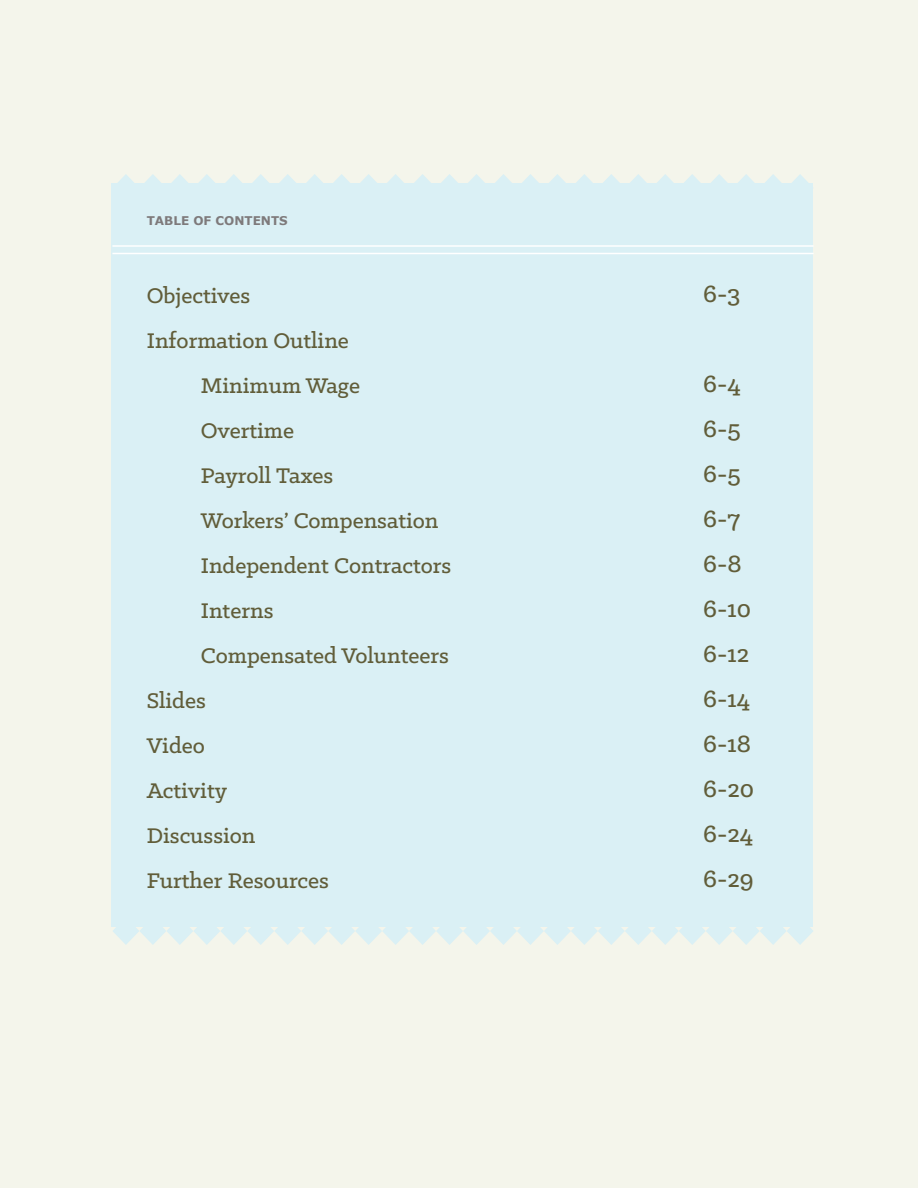
<style>
.page{position:relative;width:918px;height:1188px;background:#f4f5eb}
.page>*{position:absolute;margin:0;border:0;box-sizing:border-box;transform-origin:0 0}
.t1{font:500 27px/45px "Klinic Slab";color:#615d39}
.t2{font:500 24px "Klinic Slab";color:#615d39}
.t3{font:700 12px "Verdana";color:#7e7a7b}
</style>
<div class="page">
<div style="left:111px;top:184px;width:702px;height:743px;background:#daf0f5"></div>
<svg style="left:112px;top:174px;width:701px;height:10px"></svg>
<svg style="left:113px;top:927px;width:700px;height:18px"></svg>
<hr style="left:112px;top:245px;width:702px;height:2px;background:#fff">
<hr style="left:112px;top:253px;width:702px;height:1px;background:#fff">
<p class="t3" style="left:147px;top:213px;width:142px">TABLE OF CONTENTS</p>
<p class="t2" style="left:147px;top:280px;width:105px">Objectives</p>
<p class="t2" style="left:147px;top:325px;width:204px">Information Outline</p>
<p class="t2" style="left:201px;top:370px;width:161px">Minimum Wage</p>
<p class="t2" style="left:201px;top:415px;width:95px">Overtime</p>
<p class="t2" style="left:201px;top:460px;width:134px">Payroll Taxes</p>
<p class="t2" style="left:201px;top:505px;width:239px">Workers’ Compensation</p>
<p class="t2" style="left:201px;top:550px;width:252px">Independent Contractors</p>
<p class="t2" style="left:201px;top:595px;width:74px">Interns</p>
<p class="t2" style="left:201px;top:640px;width:250px">Compensated Volunteers</p>
<p class="t2" style="left:147px;top:685px;width:61px">Slides</p>
<p class="t2" style="left:147px;top:730px;width:60px">Video</p>
<p class="t2" style="left:147px;top:775px;width:82px">Activity</p>
<p class="t2" style="left:147px;top:820px;width:110px">Discussion</p>
<p class="t2" style="left:147px;top:865px;width:183px">Further Resources</p>
<p class="t1" style="left:703px;top:271px;width:39px">6-3</p>
<p class="t1" style="left:703px;top:361px;width:53px">6-4<br>6-5<br>6-5<br>6-7<br>6-8<br>6-10<br>6-12<br>6-14<br>6-18<br>6-20<br>6-24<br>6-29</p>
</div>
